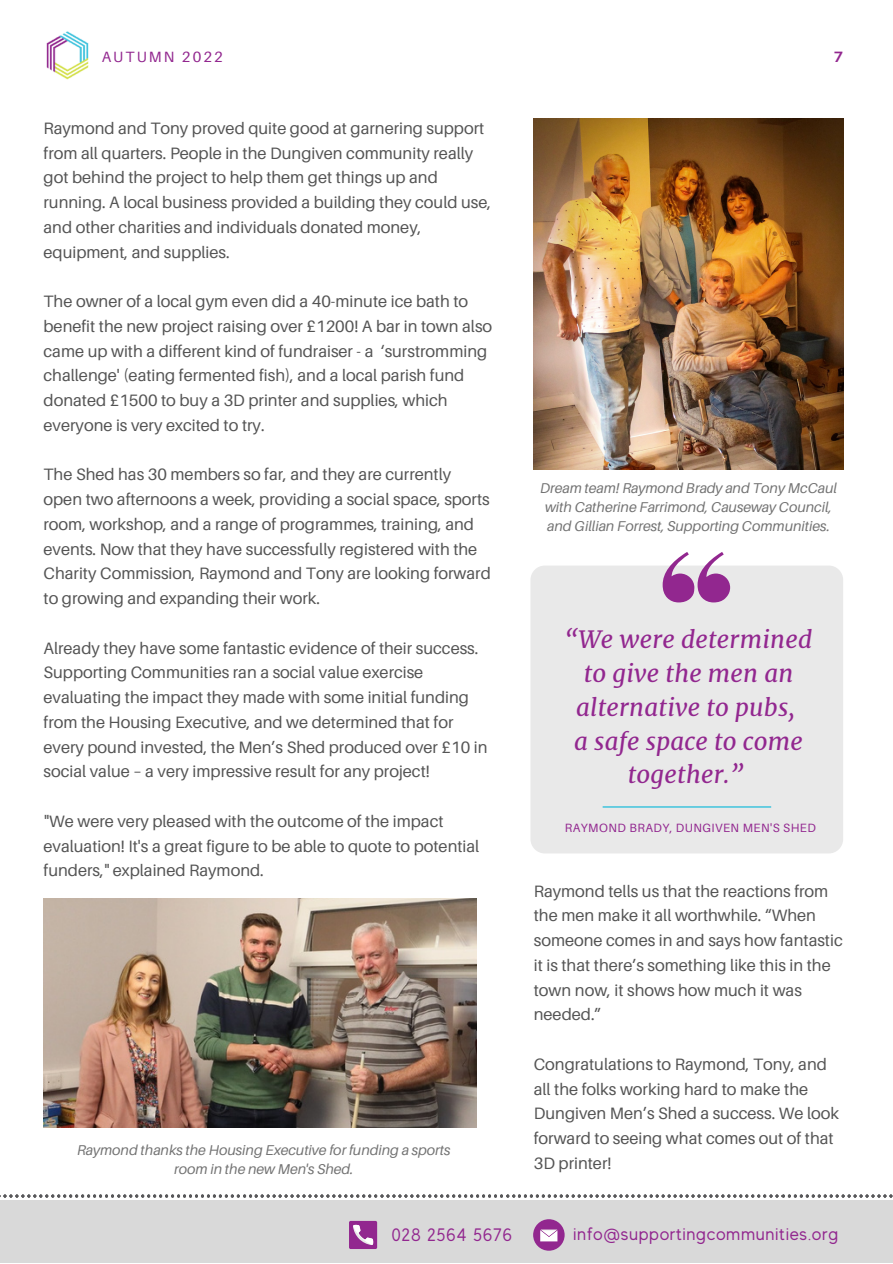
<style>
.page{position:relative;width:893px;height:1264px;background:#fff}
.page>*{position:absolute;margin:0;border:0;box-sizing:border-box;transform-origin:0 0}
.t1{font:italic 24px/33.8px "Merriweather";letter-spacing:.01em;color:#92278f;text-align:center}
.t2{font:18px "MADE Evolve Sans";letter-spacing:.035em;color:#92278f}
.t3{font:16.5px/24.8px "Aileron";color:#545454}
.t4{font:700 15px "Aileron";color:#92278f}
.t5{font:14.85px "Aileron";letter-spacing:.14em;color:#92278f}
.t6{font:italic 14.25px/19px "Aileron";color:#737373;text-align:center}
.t7{font:12px "Aileron";letter-spacing:.04em;color:#92278f}
</style>
<div class="page">
<img style="left:534px;top:118px;width:309px;height:351px">
<div style="left:530px;top:565px;width:313px;height:288px;background:#e9e9e9;border-radius:14px"></div>
<svg style="left:662px;top:552px;width:68px;height:50px"></svg>
<svg style="left:602px;top:806px;width:169px;height:1px"></svg>
<img style="left:46px;top:31px;width:43px;height:49px">
<div style="left:0;top:1200px;width:892px;height:62px;background:#d9d9d9"></div>
<svg style="left:0;top:1194px;width:893px;height:3px"></svg>
<div style="left:349px;top:1220px;width:28px;height:28px;background:#92278f;border-radius:2px"></div>
<svg style="left:353px;top:1224px;width:20px;height:21px"></svg>
<div style="left:533px;top:1219px;width:31px;height:31px;background:#92278f;border-radius:50%"></div>
<svg style="left:540px;top:1229px;width:17px;height:12px"></svg>
<img style="left:44px;top:898px;width:432px;height:229px">
<p class="t5" style="left:102px;top:47px;width:122px">AUTUMN 2022</p>
<p class="t4" style="left:833px;top:47px;width:11px">7</p>
<p class="t3" style="left:44px;top:115px;width:449px">Raymond and Tony proved quite good at garnering support from all quarters. People in the Dungiven community really got behind the project to help them get things up and running. A local business provided a building they could use, and other charities and individuals donated money, equipment, and supplies.</p>
<p class="t3" style="left:44px;top:289px;width:450px">The owner of a local gym even did a 40-minute ice bath to benefit the new project raising over £1200! A bar in town also came up with a different kind of fundraiser - a ‘surstromming challenge' (eating fermented fish), and a local parish fund donated £1500 to buy a 3D printer and supplies, which everyone is very excited to try.</p>
<p class="t3" style="left:44px;top:462px;width:449px">The Shed has 30 members so far, and they are currently open two afternoons a week, providing a social space, sports room, workshop, and a range of programmes, training, and events. Now that they have successfully registered with the Charity Commission, Raymond and Tony are looking forward to growing and expanding their work.</p>
<p class="t3" style="left:44px;top:635px;width:445px">Already they have some fantastic evidence of their success.<br>Supporting Communities ran a social value exercise evaluating the impact they made with some initial funding from the Housing Executive, and we determined that for every pound invested, the Men’s Shed produced over £10 in social value – a very impressive result for any project!</p>
<p class="t3" style="left:44px;top:808px;width:437px">"We were very pleased with the outcome of the impact evaluation! It's a great figure to be able to quote to potential funders," explained Raymond.</p>
<p class="t6" style="left:77px;top:1140px;width:375px">Raymond thanks the Housing Executive for funding a sports room in the new Men's Shed.</p>
<p class="t6" style="left:540px;top:478px;width:298px">Dream team! Raymond Brady and Tony McCaul with Catherine Farrimond, Causeway Council, and Gillian Forrest, Supporting Communities.</p>
<h1 class="t1" style="left:565px;top:623px;width:249px">“We were determined to give the men an alternative to pubs,<br>a safe space to come together.”</h1>
<p class="t7" style="left:564px;top:820px;width:252px">RAYMOND BRADY, DUNGIVEN MEN'S SHED</p>
<p class="t3" style="left:533px;top:878px;width:310px">Raymond tells us that the reactions from the men make it all worthwhile. “When someone comes in and says how fantastic it is that there’s something like this in the town now, it shows how much it was needed.”</p>
<p class="t3" style="left:533px;top:1051px;width:307px">Congratulations to Raymond, Tony, and all the folks working hard to make the<br>Dungiven Men’s Shed a success. We look forward to seeing what comes out of that<br>3D printer!</p>
<p class="t2" style="left:391px;top:1224px;width:122px">028 2564 5676</p>
<p class="t2" style="left:573px;top:1223px;width:266px">info@supportingcommunities.org</p>
</div>
